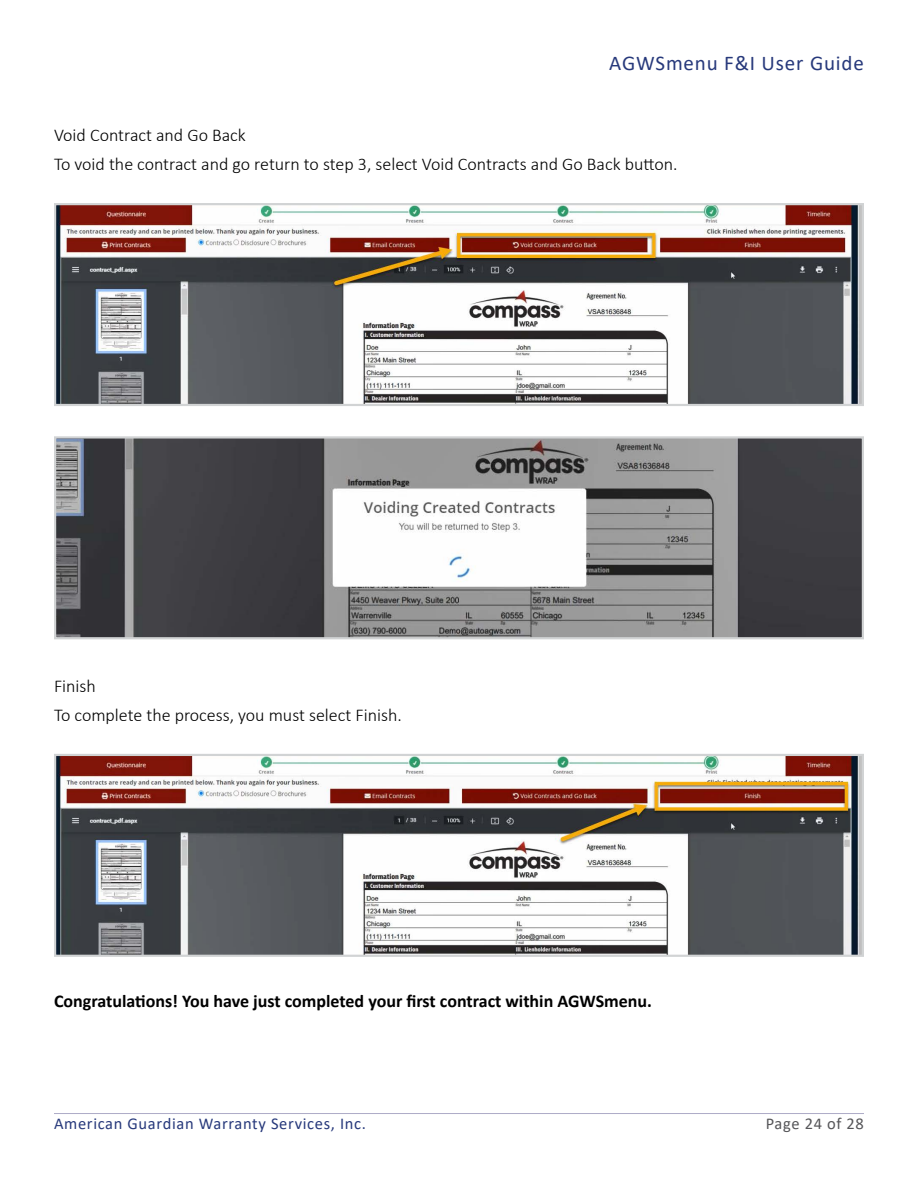
<style>
.page{position:relative;width:918px;height:1188px;background:#fff}
.page>*{position:absolute;margin:0;border:0;box-sizing:border-box;transform-origin:0 0}
.t1{font:21px "Calibri";letter-spacing:.04em;color:#27397b}
.t2{font:300 18px "Calibri";color:#000}
.t3{font:700 18px "Calibri";color:#000}
.t4{font:16.5px "Calibri";letter-spacing:.04em;color:#27397b}
.t5{font:16.5px "Calibri";letter-spacing:.04em;color:#565659}
</style>
<div class="page">
<hr style="left:54px;top:1113px;width:810px;height:1px;background:#adabc7">
<img style="left:57px;top:757px;width:804px;height:197px">
<div style="left:54px;top:754px;width:810px;height:203px;border:2px solid #d1d3d4"></div>
<img style="left:57px;top:206px;width:804px;height:197px">
<div style="left:54px;top:203px;width:810px;height:203px;border:2px solid #d1d3d4"></div>
<img style="left:57px;top:439px;width:804px;height:197px">
<div style="left:54px;top:436px;width:810px;height:203px;border:2px solid #d1d3d4"></div>
<p class="t2" style="left:54px;top:124px;width:193px">Void Contract and Go Back</p>
<p class="t1" style="left:609px;top:49px;width:256px">AGWSmenu F&amp;I User Guide</p>
<p class="t2" style="left:54px;top:153px;width:625px">To void the contract and go return to step 3, select Void Contracts and Go Back button.</p>
<p class="t2" style="left:54px;top:675px;width:43px">Finish</p>
<p class="t2" style="left:54px;top:704px;width:349px">To complete the process, you must select Finish.</p>
<p class="t3" style="left:54px;top:988px;width:600px">Congratulations! You have just completed your first contract within AGWSmenu.</p>
<p class="t4" style="left:54px;top:1112px;width:313px">American Guardian Warranty Services, Inc.</p>
<p class="t5" style="left:766px;top:1112px;width:100px">Page 24 of 28</p>
</div>
